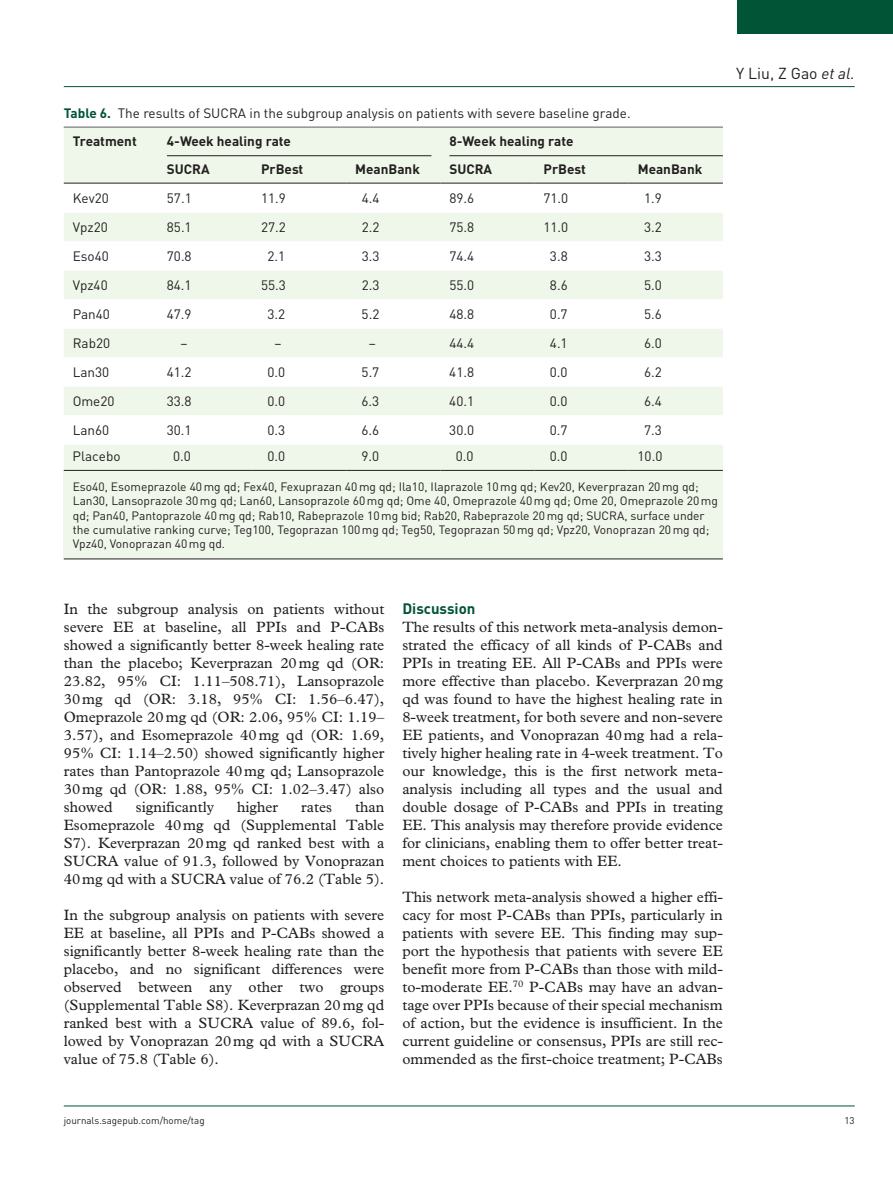
<style>
.page{position:relative;width:893px;height:1191px;background:#fff}
.page>*{position:absolute;margin:0;border:0;box-sizing:border-box;transform-origin:0 0}
.t1{font:15.75px "DIN";color:#231f20}
.t2{font:15px/18px "Plantin Std";color:#231f20;text-align:justify}
.t3{font:700 15px "DIN";color:#015436}
.t4{font:13.5px/28.5px "DIN";color:#231f20}
.t5{font:700 13.5px "DIN";color:#231f20}
.t6{font:12px/14.2px "DIN";color:#231f20}
.t7{font:9.75px "DIN";color:#231f20}
.s1{font-weight:700;color:#015436}
.s2{font-weight:700}
.s3{font-style:italic}
</style>
<div class="page">
<hr style="left:64px;top:86px;width:791px;height:1px;background:#015436">
<hr style="left:64px;top:1105px;width:791px;height:1px;background:#015436">
<div style="left:738px;top:0;width:155px;height:34px;background:#015436"></div>
<div style="left:64px;top:470px;width:659px;height:88px;background:#eff7ea"></div>
<hr style="left:64px;top:127px;width:659px;height:1px;background:#231f20">
<hr style="left:64px;top:558px;width:659px;height:1px;background:#231f20">
<div style="left:64px;top:128px;width:659px;height:342px;background:#eff7ea"></div>
<svg style="left:64px;top:184px;width:659px;height:260px"></svg>
<hr style="left:158px;top:183px;width:94px;height:1px;background:#231f20">
<hr style="left:252px;top:183px;width:94px;height:1px;background:#231f20">
<hr style="left:346px;top:183px;width:94px;height:1px;background:#231f20">
<hr style="left:440px;top:183px;width:95px;height:1px;background:#231f20">
<hr style="left:535px;top:183px;width:94px;height:1px;background:#231f20">
<hr style="left:629px;top:183px;width:94px;height:1px;background:#231f20">
<hr style="left:64px;top:470px;width:94px;height:1px;background:#231f20">
<hr style="left:158px;top:470px;width:94px;height:1px;background:#231f20">
<hr style="left:252px;top:470px;width:94px;height:1px;background:#231f20">
<hr style="left:346px;top:470px;width:94px;height:1px;background:#231f20">
<hr style="left:440px;top:470px;width:95px;height:1px;background:#231f20">
<hr style="left:535px;top:470px;width:94px;height:1px;background:#231f20">
<hr style="left:629px;top:470px;width:94px;height:1px;background:#231f20">
<hr style="left:64px;top:183px;width:94px;height:1px;background:#231f20">
<hr style="left:167px;top:155px;width:264px;height:1px;background:#231f20">
<hr style="left:449px;top:155px;width:274px;height:1px;background:#231f20">
<p class="t4" style="left:73px;top:98px;width:559px;text-indent:-9px"><span class="s1">Table 6.</span> The results of SUCRA in the subgroup analysis on patients with severe baseline grade.<br><span class="s2">Treatment</span></p>
<p class="t5" style="left:167px;top:133px;width:126px">4-Week healing rate</p>
<p class="t5" style="left:449px;top:133px;width:126px">8-Week healing rate</p>
<p class="t5" style="left:167px;top:160px;width:44px">SUCRA</p>
<p class="t5" style="left:261px;top:160px;width:44px">PrBest</p>
<p class="t5" style="left:355px;top:160px;width:66px">MeanBank</p>
<p class="t5" style="left:449px;top:160px;width:44px">SUCRA</p>
<p class="t5" style="left:544px;top:160px;width:44px">PrBest</p>
<p class="t5" style="left:638px;top:160px;width:66px">MeanBank</p>
<p class="t4" style="left:73px;top:184px;width:38px">Kev20</p>
<p class="t4" style="left:167px;top:184px;width:26px">57.1</p>
<p class="t4" style="left:261px;top:184px;width:26px">11.9</p>
<p class="t4" style="left:362px;top:184px;width:19px">4.4</p>
<p class="t4" style="left:449px;top:184px;width:26px">89.6</p>
<p class="t4" style="left:544px;top:184px;width:26px">71.0</p>
<p class="t4" style="left:644px;top:184px;width:19px">1.9</p>
<p class="t4" style="left:73px;top:213px;width:37px">Vpz20</p>
<p class="t4" style="left:167px;top:213px;width:26px">85.1</p>
<p class="t4" style="left:261px;top:213px;width:26px">27.2</p>
<p class="t4" style="left:362px;top:213px;width:19px">2.2</p>
<p class="t4" style="left:449px;top:213px;width:26px">75.8</p>
<p class="t4" style="left:544px;top:213px;width:26px">11.0</p>
<p class="t4" style="left:644px;top:213px;width:19px">3.2</p>
<p class="t4" style="left:73px;top:242px;width:38px">Eso40</p>
<p class="t4" style="left:167px;top:242px;width:26px">70.8</p>
<p class="t4" style="left:267px;top:242px;width:19px">2.1</p>
<p class="t4" style="left:362px;top:242px;width:19px">3.3</p>
<p class="t4" style="left:449px;top:242px;width:26px">74.4</p>
<p class="t4" style="left:550px;top:242px;width:19px">3.8</p>
<p class="t4" style="left:644px;top:242px;width:19px">3.3</p>
<p class="t4" style="left:73px;top:271px;width:37px">Vpz40</p>
<p class="t4" style="left:167px;top:271px;width:26px">84.1</p>
<p class="t4" style="left:261px;top:271px;width:26px">55.3</p>
<p class="t4" style="left:362px;top:271px;width:19px">2.3</p>
<p class="t4" style="left:449px;top:271px;width:26px">55.0</p>
<p class="t4" style="left:550px;top:271px;width:19px">8.6</p>
<p class="t4" style="left:644px;top:271px;width:19px">5.0</p>
<p class="t4" style="left:73px;top:300px;width:39px">Pan40</p>
<p class="t4" style="left:167px;top:300px;width:26px">47.9</p>
<p class="t4" style="left:267px;top:300px;width:19px">3.2</p>
<p class="t4" style="left:362px;top:300px;width:19px">5.2</p>
<p class="t4" style="left:449px;top:300px;width:26px">48.8</p>
<p class="t4" style="left:550px;top:300px;width:19px">0.7</p>
<p class="t4" style="left:644px;top:300px;width:19px">5.6</p>
<p class="t4" style="left:73px;top:329px;width:39px">Rab20</p>
<p class="t4" style="left:180px;top:329px;width:9px">–</p>
<p class="t4" style="left:275px;top:329px;width:9px">–</p>
<p class="t4" style="left:369px;top:329px;width:9px">–</p>
<p class="t4" style="left:449px;top:329px;width:26px">44.4</p>
<p class="t4" style="left:550px;top:329px;width:19px">4.1</p>
<p class="t4" style="left:644px;top:329px;width:19px">6.0</p>
<p class="t4" style="left:73px;top:358px;width:38px">Lan30</p>
<p class="t4" style="left:167px;top:358px;width:26px">41.2</p>
<p class="t4" style="left:267px;top:358px;width:19px">0.0</p>
<p class="t4" style="left:362px;top:358px;width:19px">5.7</p>
<p class="t4" style="left:449px;top:358px;width:26px">41.8</p>
<p class="t4" style="left:550px;top:358px;width:19px">0.0</p>
<p class="t4" style="left:644px;top:358px;width:19px">6.2</p>
<p class="t4" style="left:73px;top:387px;width:43px">Ome20</p>
<p class="t4" style="left:167px;top:387px;width:26px">33.8</p>
<p class="t4" style="left:267px;top:387px;width:19px">0.0</p>
<p class="t4" style="left:362px;top:387px;width:19px">6.3</p>
<p class="t4" style="left:449px;top:387px;width:26px">40.1</p>
<p class="t4" style="left:550px;top:387px;width:19px">0.0</p>
<p class="t4" style="left:644px;top:387px;width:19px">6.4</p>
<p class="t4" style="left:73px;top:416px;width:38px">Lan60</p>
<p class="t4" style="left:167px;top:416px;width:26px">30.1</p>
<p class="t4" style="left:267px;top:416px;width:19px">0.3</p>
<p class="t4" style="left:362px;top:416px;width:19px">6.6</p>
<p class="t4" style="left:449px;top:416px;width:26px">30.0</p>
<p class="t4" style="left:550px;top:416px;width:19px">0.7</p>
<p class="t4" style="left:644px;top:416px;width:19px">7.3</p>
<p class="t4" style="left:73px;top:442px;width:49px">Placebo</p>
<p class="t4" style="left:173px;top:442px;width:19px">0.0</p>
<p class="t4" style="left:267px;top:442px;width:19px">0.0</p>
<p class="t4" style="left:362px;top:442px;width:19px">9.0</p>
<p class="t4" style="left:456px;top:442px;width:19px">0.0</p>
<p class="t4" style="left:550px;top:442px;width:19px">0.0</p>
<p class="t4" style="left:638px;top:442px;width:26px">10.0</p>
<p class="t6" style="left:73px;top:479px;width:647px">Eso40, Esomeprazole 40mg qd; Fex40, Fexuprazan 40mg qd; Ila10, Ilaprazole 10mg qd; Kev20, Keverprazan 20mg qd; Lan30, Lansoprazole 30mg qd; Lan60, Lansoprazole 60mg qd; Ome 40, Omeprazole 40mg qd; Ome 20, Omeprazole 20mg qd; Pan40, Pantoprazole 40mg qd; Rab10, Rabeprazole 10mg bid; Rab20, Rabeprazole 20mg qd; SUCRA, surface under the cumulative ranking curve; Teg100, Tegoprazan 100mg qd; Teg50, Tegoprazan 50mg qd; Vpz20, Vonoprazan 20mg qd; Vpz40, Vonoprazan 40mg qd.</p>
<p class="t1" style="left:736px;top:63px;width:120px">Y Liu, Z Gao <span class="s3">et al.</span></p>
<p class="t2" style="left:64px;top:599px;width:322px">In the subgroup analysis on patients without severe EE at baseline, all PPIs and P-CABs showed a significantly better 8-week healing rate than the placebo; Keverprazan 20mg qd (OR:<br>23.82, 95% CI: 1.11–508.71), Lansoprazole 30mg qd (OR: 3.18, 95% CI: 1.56–6.47), Omeprazole 20mg qd (OR: 2.06, 95% CI: 1.19– 3.57), and Esomeprazole 40mg qd (OR: 1.69, 95% CI: 1.14–2.50) showed significantly higher rates than Pantoprazole 40mg qd; Lansoprazole 30mg qd (OR: 1.88, 95% CI: 1.02–3.47) also showed</p>
<p class="t2" style="left:136px;top:797px;width:79px">significantly</p>
<p class="t2" style="left:237px;top:797px;width:43px">higher</p>
<p class="t2" style="left:301px;top:797px;width:32px">rates</p>
<p class="t2" style="left:64px;top:797px;width:322px;text-indent:291px">than Esomeprazole 40mg qd (Supplemental Table S7). Keverprazan 20mg qd ranked best with a SUCRA value of 91.3, followed by Vonoprazan 40mg qd with a SUCRA value of 76.2 (Table 5).</p>
<p class="t2" style="left:64px;top:905px;width:322px">In the subgroup analysis on patients with severe EE at baseline, all PPIs and P-CABs showed a significantly better 8-week healing rate than the placebo, and no significant differences were observed between any other two groups (Supplemental Table S8). Keverprazan 20mg qd ranked best with a SUCRA value of 89.6, fol&shy;lowed by Vonoprazan 20mg qd with a SUCRA value of 75.8 (Table 6).</p>
<p class="t3" style="left:402px;top:598px;width:75px">Discussion</p>
<p class="t2" style="left:402px;top:617px;width:322px">The results of this network meta-analysis demon&shy;strated the efficacy of all kinds of P-CABs and PPIs in treating EE. All P-CABs and PPIs were more effective than placebo. Keverprazan 20mg qd was found to have the highest healing rate in 8-week treatment, for both severe and non-severe EE patients, and Vonoprazan 40mg had a rela&shy;tively higher healing rate in 4-week treatment. To our knowledge, this is the first network meta&shy;analysis including all types and the usual and double dosage of P-CABs and PPIs in treating EE. This analysis may therefore provide evidence for clinicians, enabling them to offer better treat&shy;ment choices to patients with EE.</p>
<p class="t2" style="left:402px;top:887px;width:322px">This network meta-analysis showed a higher effi&shy;cacy for most P-CABs than PPIs, particularly in patients with severe EE. This finding may sup&shy;port the hypothesis that patients with severe EE benefit more from P-CABs than those with mild&shy;to-moderate EE.<sup>70</sup> P-CABs may have an advan&shy;tage over PPIs because of their special mechanism of action, but the evidence is insufficient. In the current guideline or consensus, PPIs are still rec&shy;ommended as the first-choice treatment; P-CABs</p>
<p class="t7" style="left:64px;top:1114px;width:142px">journals.sagepub.com/home/tag</p>
<p class="t7" style="left:844px;top:1114px;width:12px">13</p>
</div>
